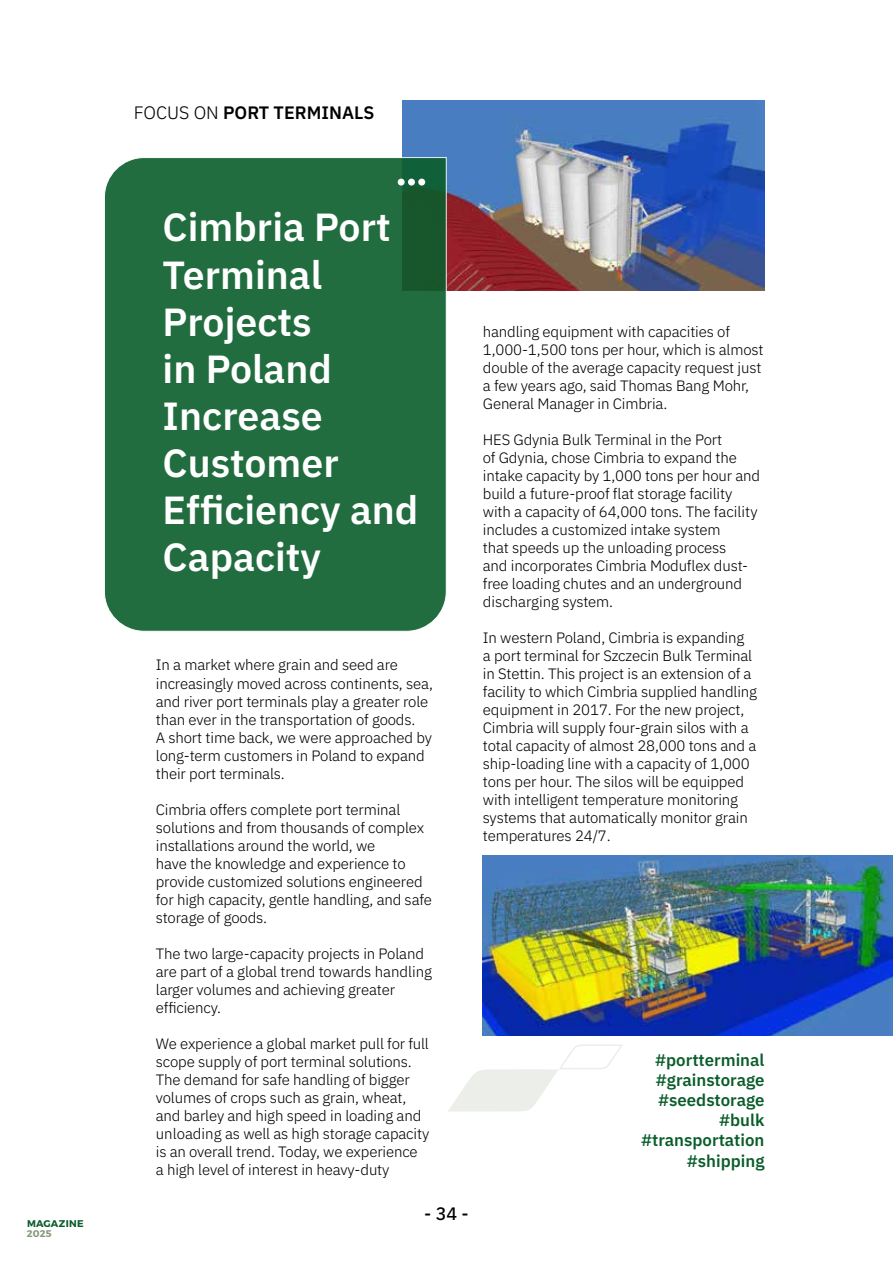
<style>
.page{position:relative;width:893px;height:1263px;background:#fff}
.page>*{position:absolute;margin:0;border:0;box-sizing:border-box;transform-origin:0 0}
.t1{font:600 39.3px/47.1px "Anuphan";color:#fff}
.t2{font:600 18px "Anuphan";color:#000}
.t3{font:500 18px "Anuphan";color:#000}
.t4{font:600 16.8px/20.2px "Anuphan";color:#0a5d2b;text-align:right}
.t5{font:300 15px/18px "Anuphan";letter-spacing:-.01em;color:#000}
.t6{font:700 9.75px "Montserrat";letter-spacing:.03em;color:#0a5d2b}
.t7{font:700 9.75px "Montserrat";color:#869c7b}
.s1{font-weight:300}
</style>
<div class="page">
<img style="left:402px;top:101px;width:362px;height:189px">
<div style="left:104px;top:157px;width:343px;height:475px;background:#226d40"></div>
<img style="left:483px;top:855px;width:410px;height:180px">
<div style="left:398px;top:179px;width:7px;height:7px;background:#fff;border-radius:50%"></div>
<div style="left:418px;top:179px;width:7px;height:7px;background:#fff;border-radius:50%"></div>
<div style="left:408px;top:179px;width:7px;height:7px;background:#fff;border-radius:50%"></div>
<svg style="left:448px;top:1044px;width:175px;height:67px"></svg>
<p class="t6" style="left:27px;top:1217px;width:58px">MAGAZINE</p>
<p class="t7" style="left:27px;top:1227px;width:26px">2025</p>
<p class="t2" style="left:134px;top:99px;width:242px"><span class="s1">FOCUS ON</span> PORT TERMINALS</p>
<h1 class="t1" style="left:163px;top:201px;width:257px">Cimbria Port<br>Terminal<br>Projects<br>in Poland<br>Increase<br>Customer<br>Efficiency and<br>Capacity</h1>
<p class="t5" style="left:156px;top:655px;width:279px">In a market where grain and seed are increasingly moved across continents, sea, and river port terminals play a greater role than ever in the transportation of goods.<br>A short time back, we were approached by long-term customers in Poland to expand their port terminals.</p>
<p class="t5" style="left:156px;top:799px;width:278px">Cimbria offers complete port terminal solutions and from thousands of complex installations around the world, we<br>have the knowledge and experience to provide customized solutions engineered for high capacity, gentle handling, and safe storage of goods.</p>
<p class="t5" style="left:156px;top:943px;width:278px">The two large-capacity projects in Poland are part of a global trend towards handling larger volumes and achieving greater efficiency.</p>
<p class="t5" style="left:156px;top:1033px;width:275px">We experience a global market pull for full scope supply of port terminal solutions.<br>The demand for safe handling of bigger volumes of crops such as grain, wheat, and barley and high speed in loading and unloading as well as high storage capacity is an overall trend. Today, we experience a high level of interest in heavy-duty</p>
<p class="t3" style="left:424px;top:1199px;width:46px">- 34 -</p>
<p class="t5" style="left:483px;top:322px;width:282px">handling equipment with capacities of 1,000-1,500 tons per hour, which is almost double of the average capacity request just a few years ago, said Thomas Bang Mohr, General Manager in Cimbria.</p>
<p class="t5" style="left:483px;top:430px;width:279px">HES Gdynia Bulk Terminal in the Port<br>of Gdynia, chose Cimbria to expand the intake capacity by 1,000 tons per hour and build a future-proof flat storage facility with a capacity of 64,000 tons. The facility includes a customized intake system<br>that speeds up the unloading process<br>and incorporates Cimbria Moduflex dust&shy;free loading chutes and an underground discharging system.</p>
<p class="t5" style="left:483px;top:628px;width:276px">In western Poland, Cimbria is expanding<br>a port terminal for Szczecin Bulk Terminal in Stettin. This project is an extension of a facility to which Cimbria supplied handling equipment in 2017. For the new project, Cimbria will supply four-grain silos with a total capacity of almost 28,000 tons and a ship-loading line with a capacity of 1,000 tons per hour. The silos will be equipped with intelligent temperature monitoring systems that automatically monitor grain temperatures 24/7.</p>
<p class="t4" style="left:641px;top:1048px;width:125px">#portterminal #grainstorage #seedstorage #bulk #transportation #shipping</p>
</div>
